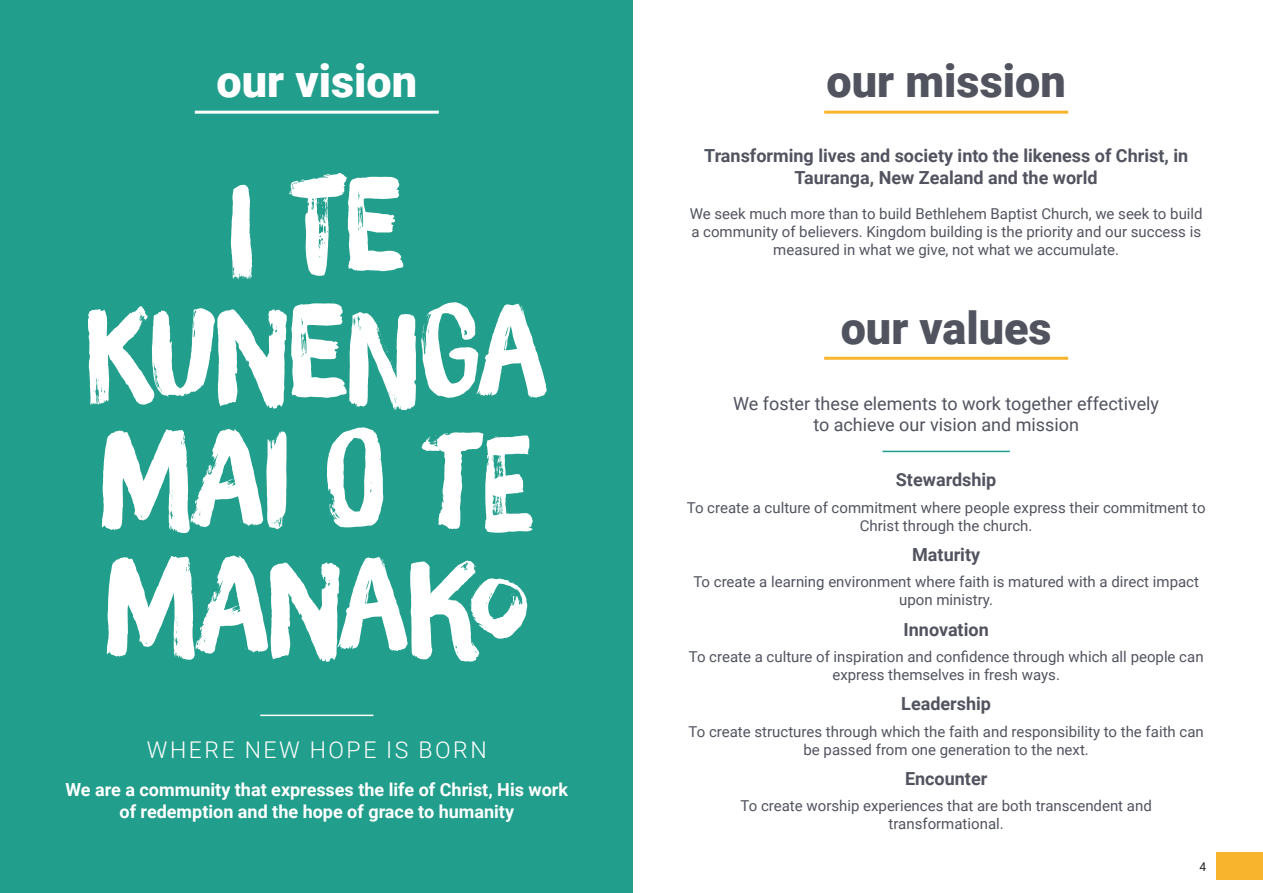
<style>
.page{position:relative;width:1263px;height:893px;background:#fff}
.page>*{position:absolute;margin:0;border:0;box-sizing:border-box;transform-origin:0 0}
.t1{font:130.5px/126.6px "Brush Up";color:#fff;text-align:center}
.t2{font:900 45px "Roboto";color:#51535f}
.t3{font:900 45px "Roboto";color:#fff}
.t4{font:300 22.95px "Roboto";letter-spacing:.11em;color:#fff}
.t5{font:700 18px/21.6px "Roboto";color:#51535f;text-align:center}
.t6{font:700 18px/21.6px "Roboto";color:#fff;text-align:center}
.t7{font:18px "Roboto";color:#51535f}
.t8{font:15px/18px "Roboto";color:#51535f;text-align:center}
.t9{font:12px "Roboto";color:#231f20}
</style>
<div class="page">
<div style="left:1216px;top:853px;width:47px;height:27px;background:#f9b42d"></div>
<div style="left:0;top:0;width:632px;height:893px;background:#229e8c"></div>
<hr style="left:824px;top:111px;width:244px;height:3px;background:#f9b52e">
<hr style="left:824px;top:357px;width:244px;height:3px;background:#f9b52e">
<hr style="left:882px;top:451px;width:128px;height:1px;background:#229e8c">
<hr style="left:260px;top:715px;width:113px;height:1px;background:#fff">
<hr style="left:195px;top:111px;width:244px;height:3px;background:#fff">
<p class="t3" style="left:216px;top:50px;width:202px">our vision</p>
<p class="t1" style="left:86px;top:163px;width:463px">I TE<br>KUNENGA<br>MAI O TE<br>MANAKO</p>
<p class="t4" style="left:147px;top:734px;width:341px">WHERE NEW HOPE IS BORN</p>
<p class="t6" style="left:66px;top:778px;width:504px">We are a community that expresses the life of Christ, His work of redemption and the hope of grace to humanity</p>
<p class="t2" style="left:826px;top:50px;width:241px">our mission</p>
<p class="t5" style="left:704px;top:144px;width:486px">Transforming lives and society into the likeness of Christ, in<br>Tauranga, New Zealand and the world</p>
<p class="t8" style="left:690px;top:204px;width:514px">We seek much more than to build Bethlehem Baptist Church, we seek to build a community of believers. Kingdom building is the priority and our success is measured in what we give, not what we accumulate.</p>
<p class="t2" style="left:841px;top:296px;width:212px">our values</p>
<p class="t7" style="left:733px;top:391px;width:427px">We foster these elements to work together effectively</p>
<p class="t7" style="left:813px;top:412px;width:267px">to achieve our vision and mission</p>
<p class="t5" style="left:896px;top:468px;width:102px">Stewardship</p>
<p class="t8" style="left:687px;top:498px;width:520px">To create a culture of commitment where people express their commitment to<br>Christ through the church.</p>
<p class="t5" style="left:912px;top:543px;width:70px">Maturity</p>
<p class="t8" style="left:693px;top:572px;width:507px">To create a learning environment where faith is matured with a direct impact upon ministry.</p>
<p class="t5" style="left:903px;top:618px;width:87px">Innovation</p>
<p class="t8" style="left:689px;top:647px;width:516px">To create a culture of inspiration and confidence through which all people can express themselves in fresh ways.</p>
<p class="t5" style="left:901px;top:692px;width:91px">Leadership</p>
<p class="t8" style="left:688px;top:722px;width:517px">To create structures through which the faith and responsibility to the faith can be passed from one generation to the next.</p>
<p class="t5" style="left:905px;top:767px;width:84px">Encounter</p>
<p class="t8" style="left:740px;top:796px;width:413px">To create worship experiences that are both transcendent and transformational.</p>
<p class="t9" style="left:1199px;top:858px;width:8px">4</p>
</div>
